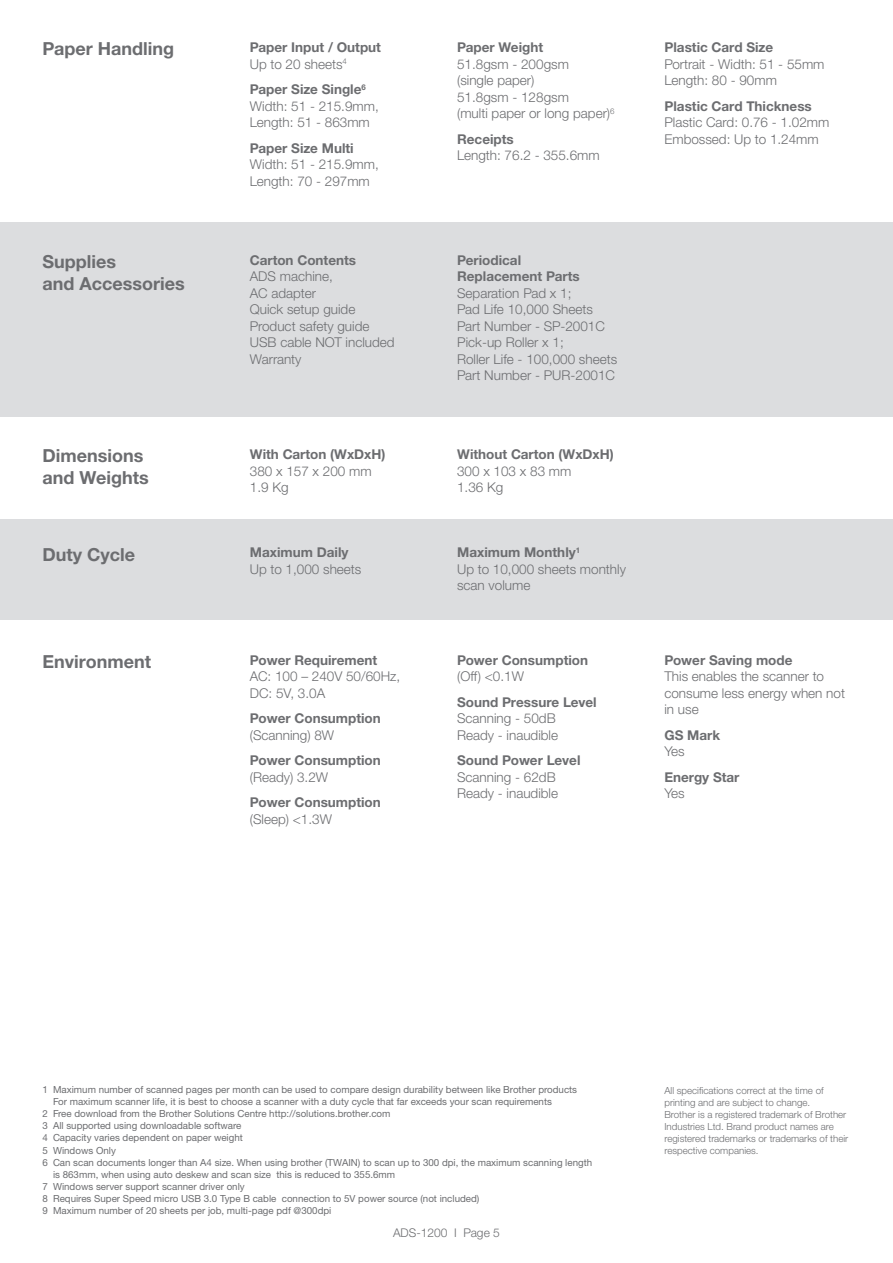
<style>
.page{position:relative;width:893px;height:1263px;background:#fff}
.page>*{position:absolute;margin:0;border:0;box-sizing:border-box;transform-origin:0 0}
.t1{font:700 18px/21.6px "Helvetica Neue LTW1 G";color:#6c6d70}
.t2{font:300 13.5px/16.5px "Helvetica Neue LTW1 G";color:#6c6d70}
.t3{font:700 13.5px/16.5px "Helvetica Neue LTW1 G";color:#6c6d70}
.t4{font:300 12px "Helvetica Neue LTW1 G";color:#6c6d70}
.t5{font:9.75px "Helvetica Neue LTW1 G";color:#6c6d70}
.t6{font:300 9.75px/12px "Helvetica Neue LTW1 G";color:#6c6d70}
.s1{font-weight:300}
.s2{font-weight:700}
</style>
<div class="page">
<div style="left:0;top:519px;width:893px;height:101px;background:#dcdddf"></div>
<div style="left:0;top:222px;width:893px;height:195px;background:#dcdddf"></div>
<h1 class="t1" style="left:43px;top:38px;width:133px">Paper Handling</h1>
<p class="t3" style="left:250px;top:39px;width:133px">Paper Input / Output<br><span class="s1">Up to 20 sheets</span><sup>4</sup></p>
<p class="t2" style="left:250px;top:81px;width:130px"><span class="s2">Paper Size Single</span><sup>6<br></sup>Width: 51 - 215.9mm,<br>Length: 51 - 863mm</p>
<p class="t3" style="left:250px;top:140px;width:105px">Paper Size Multi</p>
<p class="t2" style="left:250px;top:156px;width:130px">Width: 51 - 215.9mm,<br>Length: 70 - 297mm</p>
<p class="t3" style="left:457px;top:39px;width:88px">Paper Weight</p>
<p class="t2" style="left:457px;top:56px;width:159px">51.8gsm - 200gsm<br>(single paper)<br>51.8gsm - 128gsm<br>(multi paper or long paper)<sup>6</sup></p>
<p class="t3" style="left:457px;top:131px;width:58px">Receipts</p>
<p class="t2" style="left:457px;top:147px;width:144px">Length: 76.2 - 355.6mm</p>
<p class="t3" style="left:664px;top:39px;width:110px">Plastic Card Size</p>
<p class="t2" style="left:664px;top:56px;width:162px">Portrait - Width: 51 - 55mm<br>Length: 80 - 90mm</p>
<p class="t3" style="left:664px;top:98px;width:149px">Plastic Card Thickness</p>
<p class="t2" style="left:664px;top:114px;width:166px">Plastic Card: 0.76 - 1.02mm<br>Embossed: Up to 1.24mm</p>
<h1 class="t1" style="left:43px;top:251px;width:144px">Supplies<br>and Accessories</h1>
<p class="t3" style="left:250px;top:252px;width:108px">Carton Contents</p>
<p class="t2" style="left:250px;top:268px;width:146px">ADS machine,<br>AC adapter<br>Quick setup guide<br>Product safety guide<br>USB cable NOT included<br>Warranty</p>
<p class="t3" style="left:457px;top:252px;width:124px">Periodical<br>Replacement Parts</p>
<p class="t2" style="left:457px;top:285px;width:162px">Separation Pad x 1;<br>Pad Life 10,000 Sheets<br>Part Number - SP-2001C<br>Pick-up Roller x 1;<br>Roller Life - 100,000 sheets<br>Part Number - PUR-2001C</p>
<h1 class="t1" style="left:43px;top:445px;width:108px">Dimensions and Weights</h1>
<p class="t3" style="left:250px;top:446px;width:137px">With Carton (WxDxH)</p>
<p class="t2" style="left:250px;top:462px;width:123px">380 x 157 x 200 mm<br>1.9 Kg</p>
<p class="t3" style="left:457px;top:446px;width:158px">Without Carton (WxDxH)</p>
<p class="t2" style="left:457px;top:462px;width:116px">300 x 103 x 83 mm<br>1.36 Kg</p>
<h1 class="t1" style="left:43px;top:543px;width:94px">Duty Cycle</h1>
<p class="t3" style="left:250px;top:544px;width:100px">Maximum Daily</p>
<p class="t2" style="left:250px;top:561px;width:113px">Up to 1,000 sheets</p>
<p class="t2" style="left:457px;top:544px;width:170px"><span class="s2">Maximum Monthly</span><sup>1<br></sup>Up to 10,000 sheets monthly scan volume</p>
<h1 class="t1" style="left:43px;top:650px;width:110px">Environment</h1>
<p class="t3" style="left:250px;top:651px;width:129px">Power Requirement</p>
<p class="t2" style="left:250px;top:668px;width:152px">AC: 100 – 240V 50/60Hz,<br>DC: 5V, 3.0A</p>
<p class="t3" style="left:250px;top:710px;width:133px">Power Consumption</p>
<p class="t2" style="left:250px;top:726px;width:86px">(Scanning) 8W</p>
<p class="t3" style="left:250px;top:752px;width:133px">Power Consumption</p>
<p class="t2" style="left:250px;top:768px;width:80px">(Ready) 3.2W</p>
<p class="t3" style="left:250px;top:794px;width:133px">Power Consumption</p>
<p class="t2" style="left:250px;top:810px;width:84px">(Sleep) &lt;1.3W</p>
<p class="t3" style="left:457px;top:651px;width:133px">Power Consumption</p>
<p class="t2" style="left:457px;top:668px;width:68px">(Off) &lt;0.1W</p>
<p class="t3" style="left:457px;top:693px;width:141px">Sound Pressure Level</p>
<p class="t2" style="left:457px;top:710px;width:103px">Scanning - 50dB<br>Ready - inaudible</p>
<p class="t3" style="left:457px;top:752px;width:125px">Sound Power Level</p>
<p class="t2" style="left:457px;top:768px;width:103px">Scanning - 62dB<br>Ready - inaudible</p>
<p class="t3" style="left:664px;top:651px;width:130px">Power Saving mode</p>
<p class="t2" style="left:664px;top:668px;width:182px">This enables the scanner to consume less energy when not in use</p>
<p class="t3" style="left:664px;top:726px;width:57px">GS Mark</p>
<p class="t2" style="left:664px;top:743px;width:22px">Yes</p>
<p class="t3" style="left:664px;top:768px;width:77px">Energy Star</p>
<p class="t2" style="left:664px;top:785px;width:22px">Yes</p>
<p class="t5" style="left:43px;top:1084px;width:536px">1 Maximum number of scanned pages per month can be used to compare design durability between like Brother products</p>
<p class="t5" style="left:53px;top:1096px;width:500px">For maximum scanner life, it is best to choose a scanner with a duty cycle that far exceeds your scan requirements</p>
<p class="t5" style="left:43px;top:1108px;width:349px">2 Free download from the Brother Solutions Centre http://solutions.brother.com</p>
<p class="t5" style="left:43px;top:1120px;width:200px">3 All supported using downloadable software</p>
<p class="t5" style="left:43px;top:1132px;width:202px">4 Capacity varies dependent on paper weight</p>
<p class="t5" style="left:43px;top:1144px;width:75px">5 Windows Only</p>
<p class="t5" style="left:43px;top:1156px;width:551px">6 Can scan documents longer than A4 size. When using brother (TWAIN) to scan up to 300 dpi, the maximum scanning length</p>
<p class="t5" style="left:53px;top:1168px;width:344px">is 863mm, when using auto deskew and scan size this is reduced to 355.6mm</p>
<p class="t5" style="left:43px;top:1180px;width:204px">7 Windows server support scanner driver only</p>
<p class="t5" style="left:43px;top:1192px;width:438px">8 Requires Super Speed micro USB 3.0 Type B cable connection to 5V power source (not included)</p>
<p class="t5" style="left:43px;top:1204px;width:290px">9 Maximum number of 20 sheets per job, multi-page pdf @300dpi</p>
<p class="t4" style="left:393px;top:1226px;width:108px">ADS-1200 I Page 5</p>
<p class="t6" style="left:664px;top:1084px;width:185px">All specifications correct at the time of printing and are subject to change.<br>Brother is a registered trademark of Brother Industries Ltd. Brand product names are registered trademarks or trademarks of their respective companies.</p>
</div>
